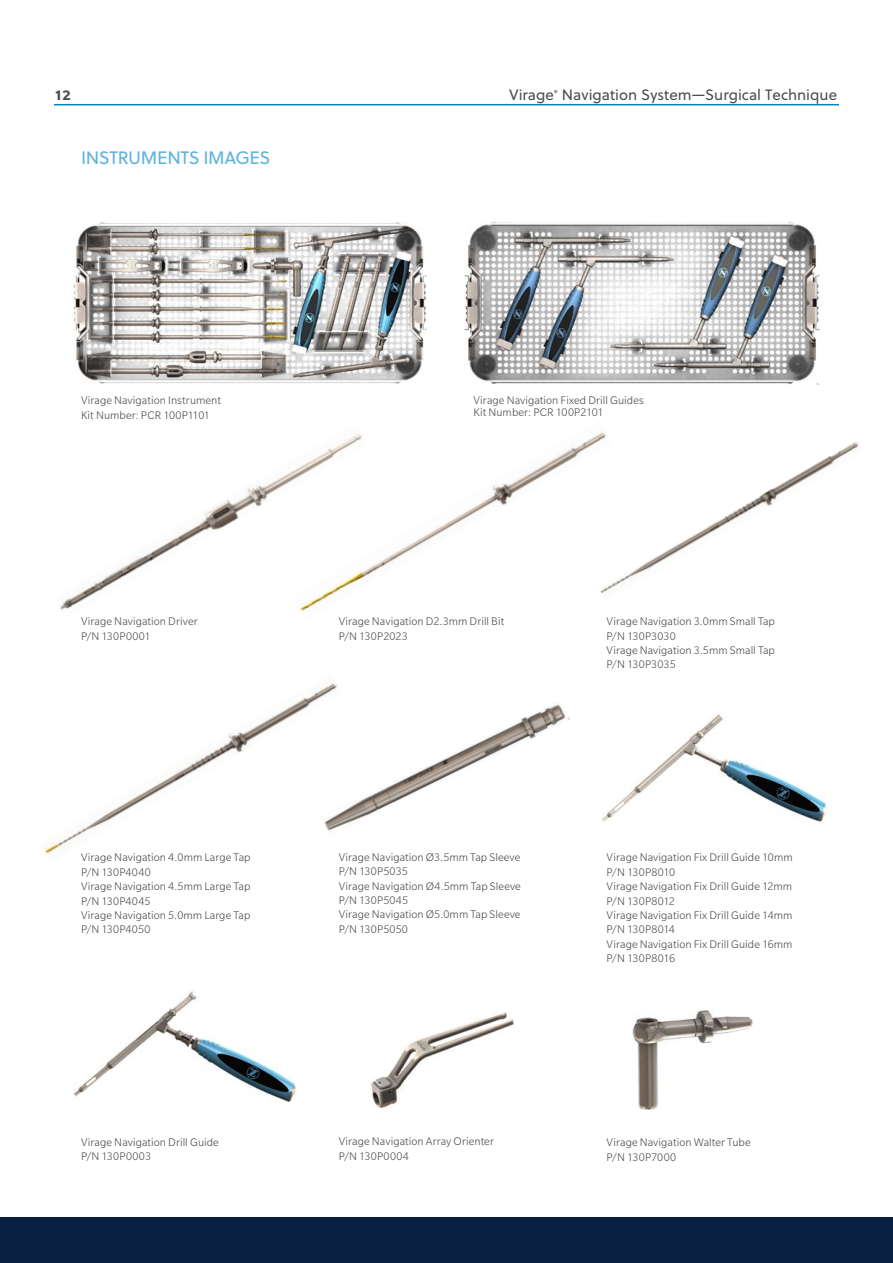
<style>
.page{position:relative;width:893px;height:1263px;background:#fff}
.page>*{position:absolute;margin:0;border:0;box-sizing:border-box;transform-origin:0 0}
.t1{font:18px "Soleil";letter-spacing:-.02em;color:#60b3de}
.t2{font:15px "Soleil";color:#4d4d4f}
.t3{font:700 15px "Slate Pro";color:#4d4d4f}
.t4{font:300 12px/14.4px "Slate Pro";letter-spacing:.01em;color:#4d4d4f}
</style>
<div class="page">
<hr style="left:54px;top:104px;width:785px;height:1px;background:#0083bf">
<img style="left:74px;top:222px;width:353px;height:162px">
<img style="left:464px;top:221px;width:355px;height:163px">
<img style="left:59px;top:470px;width:234px;height:140px">
<img style="left:632px;top:1010px;width:120px;height:99px">
<img style="left:43px;top:683px;width:295px;height:174px">
<img style="left:293px;top:432px;width:314px;height:180px">
<img style="left:74px;top:990px;width:223px;height:111px">
<img style="left:602px;top:714px;width:225px;height:109px">
<img style="left:371px;top:1012px;width:142px;height:95px">
<img style="left:320px;top:700px;width:250px;height:137px">
<img style="left:599px;top:440px;width:261px;height:161px">
<div style="left:0;top:1217px;width:893px;height:46px;background:#0a2043"></div>
<p class="t3" style="left:54px;top:87px;width:19px">12</p>
<p class="t2" style="left:509px;top:85px;width:329px">Virage<sup>®</sup> Navigation System—Surgical Technique</p>
<h1 class="t1" style="left:81px;top:146px;width:191px">INSTRUMENTS IMAGES</h1>
<p class="t4" style="left:81px;top:393px;width:142px;line-height:15px">Virage Navigation Instrument<br>Kit Number: PCR 100P1101</p>
<p class="t4" style="left:473px;top:394px;width:172px;line-height:12px">Virage Navigation Fixed Drill Guides<br>Kit Number: PCR 100P2101</p>
<p class="t4" style="left:81px;top:614px;width:118px">Virage Navigation Driver<br>P/N 130P0001</p>
<p class="t4" style="left:339px;top:613px;width:167px;line-height:15px">Virage Navigation D2.3mm Drill Bit<br>P/N 130P2023</p>
<p class="t4" style="left:607px;top:614px;width:170px">Virage Navigation 3.0mm Small Tap<br>P/N 130P3030<br>Virage Navigation 3.5mm Small Tap<br>P/N 130P3035</p>
<p class="t4" style="left:81px;top:850px;width:171px">Virage Navigation 4.0mm Large Tap<br>P/N 130P4040<br>Virage Navigation 4.5mm Large Tap<br>P/N 130P4045<br>Virage Navigation 5.0mm Large Tap<br>P/N 130P4050</p>
<p class="t4" style="left:339px;top:850px;width:184px">Virage Navigation Ø3.5mm Tap Sleeve<br>P/N 130P5035<br>Virage Navigation Ø4.5mm Tap Sleeve<br>P/N 130P5045<br>Virage Navigation Ø5.0mm Tap Sleeve<br>P/N 130P5050</p>
<p class="t4" style="left:607px;top:850px;width:188px">Virage Navigation Fix Drill Guide 10mm<br>P/N 130P8010<br>Virage Navigation Fix Drill Guide 12mm<br>P/N 130P8012<br>Virage Navigation Fix Drill Guide 14mm<br>P/N 130P8014<br>Virage Navigation Fix Drill Guide 16mm<br>P/N 130P8016</p>
<p class="t4" style="left:81px;top:1135px;width:139px">Virage Navigation Drill Guide<br>P/N 130P0003</p>
<p class="t4" style="left:339px;top:1134px;width:157px">Virage Navigation Array Orienter<br>P/N 130P0004</p>
<p class="t4" style="left:607px;top:1134px;width:146px;line-height:15px">Virage Navigation Walter Tube<br>P/N 130P7000</p>
</div>
